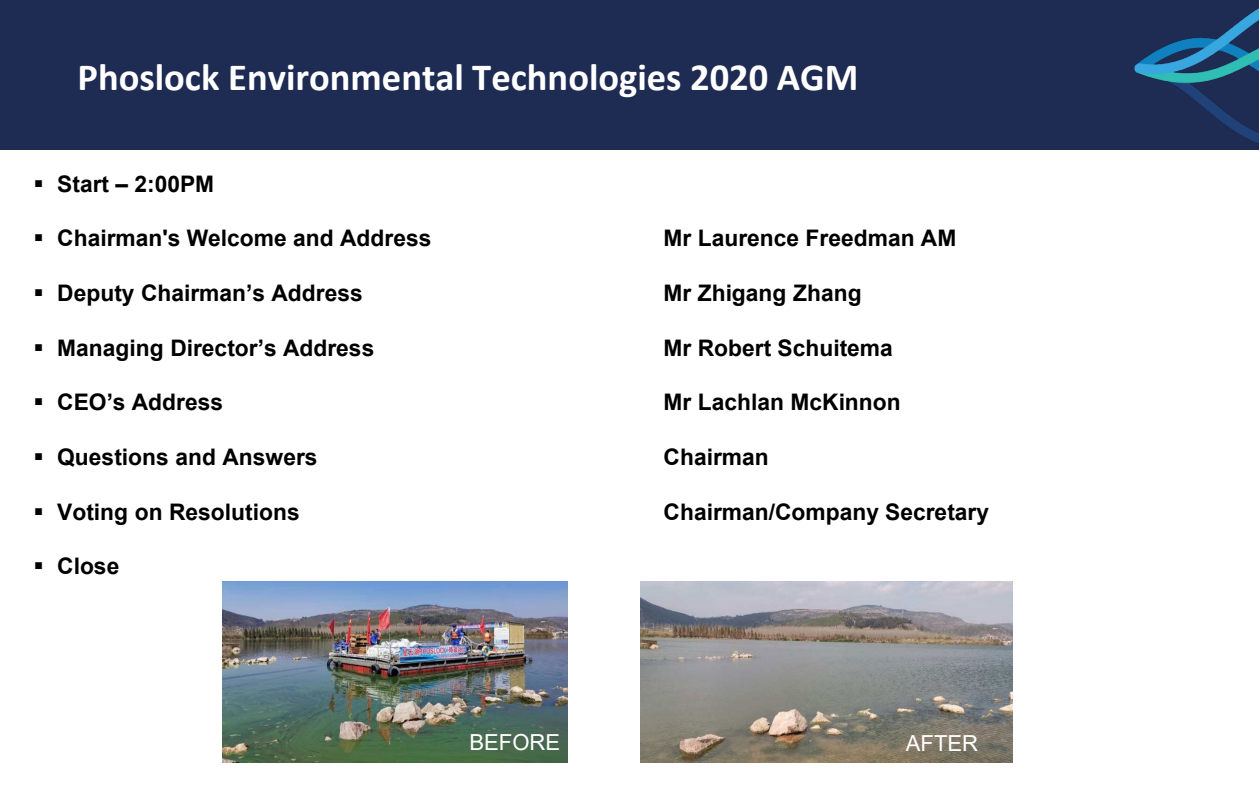
<style>
.page{position:relative;width:1260px;height:789px;background:#fff}
.page>*{position:absolute;margin:0;border:0;box-sizing:border-box;transform-origin:0 0}
.t1{font:700 38.5px "Calibri";color:#fff}
.t2{font:700 22.75px "Arial";color:#000}
.t3{font:22.05px "Arial";color:#fff}
</style>
<div class="page">
<div style="left:0;top:0;width:904px;height:149px;background:#1e2b52"></div>
<div style="left:903px;top:0;width:356px;height:149px;background:#1e2b52"></div>
<img style="left:1134px;top:8px;width:125px;height:142px">
<img style="left:641px;top:581px;width:371px;height:181px">
<img style="left:222px;top:581px;width:346px;height:181px">
<h2 class="t1" style="left:78px;top:50px;width:782px">Phoslock Environmental Technologies 2020 AGM</h2>
<p class="t2" style="left:34px;top:168px;width:182px">▪ Start – 2:00PM</p>
<p class="t2" style="left:34px;top:222px;width:399px">▪ Chairman's Welcome and Address</p>
<p class="t2" style="left:664px;top:222px;width:294px">Mr Laurence Freedman AM</p>
<p class="t2" style="left:34px;top:277px;width:331px">▪ Deputy Chairman’s Address</p>
<p class="t2" style="left:664px;top:277px;width:200px">Mr Zhigang Zhang</p>
<p class="t2" style="left:34px;top:331px;width:342px">▪ Managing Director’s Address</p>
<p class="t2" style="left:664px;top:331px;width:231px">Mr Robert Schuitema</p>
<p class="t2" style="left:34px;top:386px;width:191px">▪ CEO’s Address</p>
<p class="t2" style="left:664px;top:386px;width:239px">Mr Lachlan McKinnon</p>
<p class="t2" style="left:34px;top:441px;width:286px">▪ Questions and Answers</p>
<p class="t2" style="left:664px;top:441px;width:107px">Chairman</p>
<p class="t2" style="left:34px;top:495px;width:268px">▪ Voting on Resolutions</p>
<p class="t2" style="left:664px;top:495px;width:327px">Chairman/Company Secretary</p>
<p class="t2" style="left:34px;top:550px;width:87px">▪ Close</p>
<p class="t3" style="left:470px;top:727px;width:92px">BEFORE</p>
<p class="t3" style="left:906px;top:728px;width:74px">AFTER</p>
</div>
